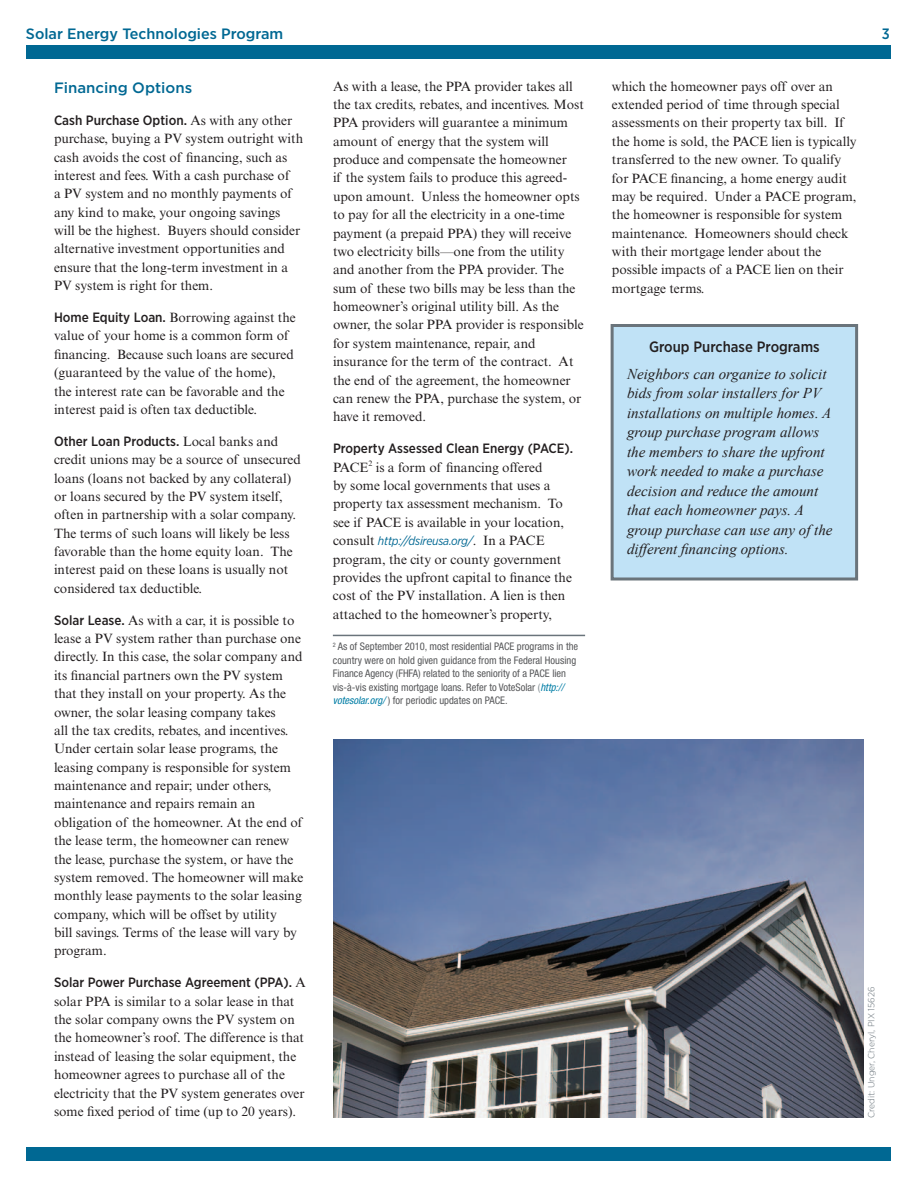
<style>
.page{position:relative;width:918px;height:1188px;background:#fff}
.page>*{position:absolute;margin:0;border:0;box-sizing:border-box;transform-origin:0 0}
.t1{font:italic 15px/19.5px "Times New Roman";color:#231f20}
.t2{font:500 15px "Gotham Narrow";color:#006893;scale:1.1 1}
.t3{font:500 15px "Gotham Narrow";color:#231f20}
.t4{font:500 15px "Gotham";color:#006893}
.t5{font:500 15px "Gotham Narrow";color:#006893}
.t6{font:13.5px/18.3px "Times New Roman MT Std";color:#231f20}
.t7{font:500 13.5px "Gotham Narrow";color:#231f20}
.t8{font:italic 12px "Gotham Narrow";letter-spacing:-.02em;color:#006893}
.t9{font:condensed 10.5px/13.5px "Helvetica Neue LT Std";color:#57585a}
.t10{font:300 9px "Gotham Narrow";color:#6a747b;scale:1.1 1}
.s1{font-family:"Times New Roman MT Std";font-weight:400}
.s2{font-family:"Gotham Narrow";font-weight:500}
.s3{font-family:"Times New Roman MT Std";font-style:normal;font-size:13.5px;color:#231f20}
.s4{color:#838d93}
.s5{font-style:italic;color:#007da5}
</style>
<div class="page">
<div style="left:26px;top:45px;width:865px;height:13px;background:#006893"></div>
<div style="left:26px;top:1148px;width:865px;height:13px;background:#006893"></div>
<div style="left:612px;top:326px;width:245px;height:253px;background:#c0e2f6"></div>
<div style="left:611px;top:324px;width:247px;height:256px;border:3px solid #6a747b"></div>
<img style="left:334px;top:740px;width:529px;height:378px">
<hr style="left:333px;top:635px;width:252px;height:1px;background:#6a747b">
<p class="t2" style="left:26px;top:24px;width:235px">Solar Energy Technologies Program</p>
<p class="t5" style="left:882px;top:24px;width:9px">3</p>
<p class="t4" style="left:54px;top:78px;width:140px">Financing Options</p>
<p class="t7" style="left:54px;top:112px;width:240px">Cash Purchase Option. <span class="s1">As with any other</span></p>
<p class="t6" style="left:54px;top:130px;width:251px">purchase, buying a PV system outright with cash avoids the cost of financing, such as interest and fees. With a cash purchase of<br>a PV system and no monthly payments of any kind to make, your ongoing savings will be the highest. Buyers should consider alternative investment opportunities and ensure that the long-term investment in a PV system is right for them.</p>
<p class="t6" style="left:54px;top:308px;width:243px"><span class="s2">Home Equity Loan.</span> Borrowing against the value of your home is a common form of financing. Because such loans are secured (guaranteed by the value of the home), the interest rate can be favorable and the interest paid is often tax deductible.</p>
<p class="t7" style="left:54px;top:433px;width:226px">Other Loan Products. <span class="s1">Local banks and</span></p>
<p class="t6" style="left:54px;top:451px;width:248px">credit unions may be a source of unsecured loans (loans not backed by any collateral) or loans secured by the PV system itself, often in partnership with a solar company.<br>The terms of such loans will likely be less favorable than the home equity loan. The interest paid on these loans is usually not considered tax deductible.</p>
<p class="t6" style="left:54px;top:611px;width:251px"><span class="s2">Solar Lease.</span> As with a car, it is possible to lease a PV system rather than purchase one directly. In this case, the solar company and its financial partners own the PV system that they install on your property. As the owner, the solar leasing company takes<br>all the tax credits, rebates, and incentives.<br>Under certain solar lease programs, the leasing company is responsible for system maintenance and repair; under others, maintenance and repairs remain an obligation of the homeowner. At the end of the lease term, the homeowner can renew the lease, purchase the system, or have the system removed. The homeowner will make monthly lease payments to the solar leasing company, which will be offset by utility<br>bill savings. Terms of the lease will vary by program.</p>
<p class="t7" style="left:54px;top:974px;width:253px">Solar Power Purchase Agreement (PPA). <span class="s1">A</span></p>
<p class="t6" style="left:54px;top:992px;width:252px">solar PPA is similar to a solar lease in that the solar company owns the PV system on the homeowner’s roof. The difference is that instead of leasing the solar equipment, the homeowner agrees to purchase all of the electricity that the PV system generates over some fixed period of time (up to 20 years).</p>
<p class="t6" style="left:333px;top:77px;width:252px">As with a lease, the PPA provider takes all the tax credits, rebates, and incentives. Most PPA providers will guarantee a minimum amount of energy that the system will produce and compensate the homeowner<br>if the system fails to produce this agreed&shy;upon amount. Unless the homeowner opts to pay for all the electricity in a one-time payment (a prepaid PPA) they will receive two electricity bills—one from the utility and another from the PPA provider. The sum of these two bills may be less than the homeowner’s original utility bill. As the owner, the solar PPA provider is responsible for system maintenance, repair, and insurance for the term of the contract. At the end of the agreement, the homeowner can renew the PPA, purchase the system, or have it removed.</p>
<p class="t7" style="left:333px;top:440px;width:242px">Property Assessed Clean Energy (PACE).</p>
<p class="t6" style="left:333px;top:458px;width:233px">PACE<sup>2</sup> is a form of financing offered<br>by some local governments that uses a property tax assessment mechanism. To see if PACE is available in your location,</p>
<p class="t8" style="left:333px;top:534px;width:213px"><span class="s3">consult</span> http://dsireusa.org/<span class="s3">. In a PACE</span></p>
<p class="t6" style="left:333px;top:550px;width:240px">program, the city or county government provides the upfront capital to finance the cost of the PV installation. A lien is then attached to the homeowner’s property,</p>
<p class="t9" style="left:333px;top:640px;width:247px"><sup>2</sup> As of September 2010, most residential PACE programs in the country were on hold given guidance from the Federal Housing Finance Agency (FHFA) related to the seniority of a PACE lien vis-à-vis existing mortgage loans. Refer to VoteSolar <span class="s4">(</span><span class="s5">http:// votesolar.org/</span> ) for periodic updates on PACE.</p>
<p class="t6" style="left:612px;top:77px;width:246px">which the homeowner pays off over an extended period of time through special assessments on their property tax bill. If the home is sold, the PACE lien is typically transferred to the new owner. To qualify for PACE financing, a home energy audit may be required. Under a PACE program, the homeowner is responsible for system maintenance. Homeowners should check with their mortgage lender about the possible impacts of a PACE lien on their mortgage terms.</p>
<p class="t3" style="left:649px;top:338px;width:172px">Group Purchase Programs</p>
<p class="t1" style="left:627px;top:364px;width:207px">Neighbors can organize to solicit bids from solar installers for PV installations on multiple homes. A group purchase program allows the members to share the upfront work needed to make a purchase decision and reduce the amount that each homeowner pays. A group purchase can use any of the different financing options.</p>
<p class="t10" style="left:866px;top:1118px;width:121px;rotate:-90deg">Credit: Unger, Cheryl, PIX 15626</p>
</div>
